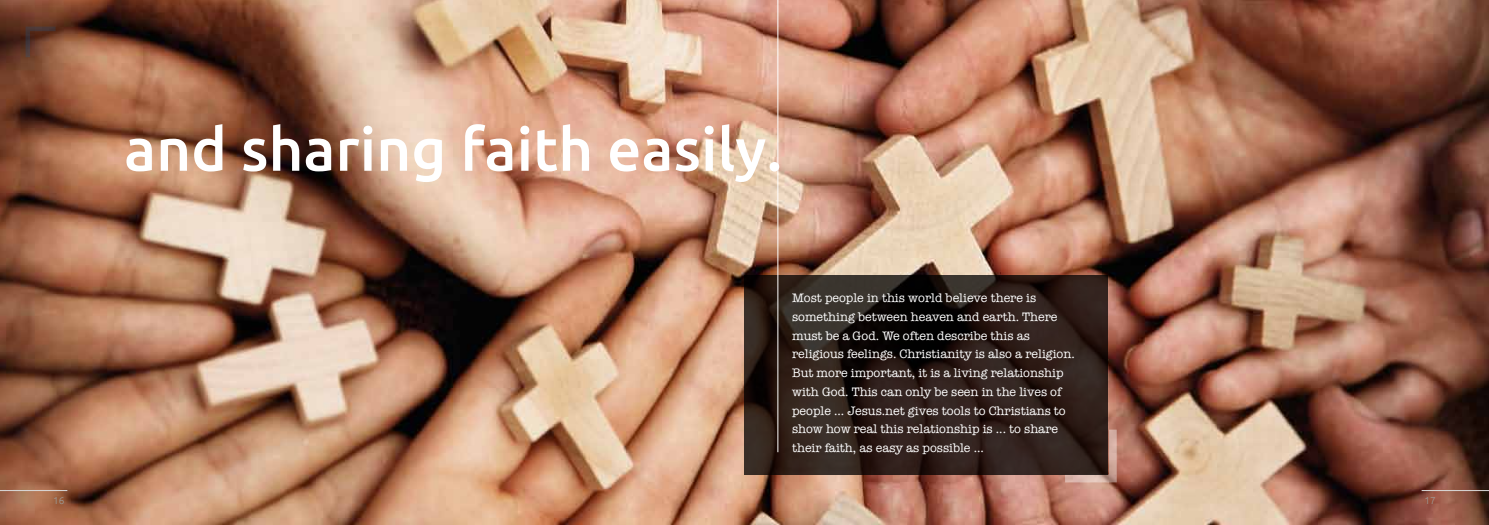
<style>
.page{position:relative;width:1489px;height:525px;background:#fff}
.page>*{position:absolute;margin:0;border:0;box-sizing:border-box;transform-origin:0 0}
.t1{font:500 60px "Ubuntu";color:#fff}
.t2{font:12.5px/18.8px "American Typewriter";color:#fff}
.t3{font:300 10px "Ubuntu";color:#9d9d9c}
</style>
<div class="page">
<img style="left:0;top:0;width:1488px;height:524px">
<hr style="left:1421px;top:490px;width:67px;height:1px;background:#dadada">
<svg style="left:26px;top:27px;width:30px;height:30px"></svg>
<hr style="left:0;top:490px;width:67px;height:1px;background:#dadada">
<svg style="left:1064px;top:429px;width:52px;height:53px"></svg>
<svg style="left:744px;top:274px;width:364px;height:200px;background:#2b1e19"></svg>
<hr style="left:777px;top:0;width:1px;height:452px;background:#fff">
<h1 class="t1" style="left:124px;top:111px;width:660px">and sharing faith easily.</h1>
<p class="t2" style="left:792px;top:288px;width:284px">Most people in this world believe there is something between heaven and earth. There must be a God. We often describe this as religious feelings. Christianity is also a religion.<br>But more important, it is a living relationship with God. This can only be seen in the lives of people ... Jesus.net gives tools to Christians to show how real this relationship is ... to share their faith, as easy as possible ...</p>
<p class="t3" style="left:53px;top:494px;width:13px">16</p>
<p class="t3" style="left:1424px;top:494px;width:13px">17</p>
</div>
